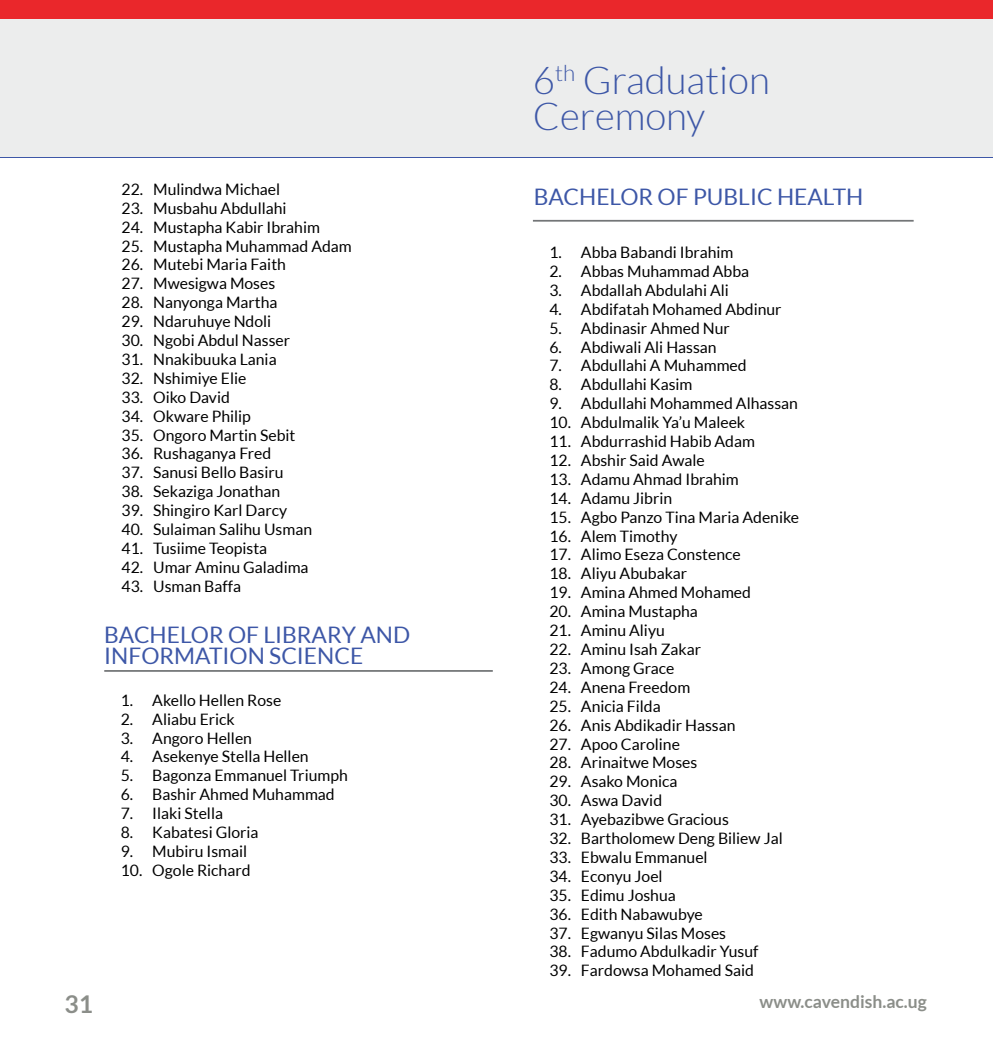
<style>
.page{position:relative;width:993px;height:1042px;background:#fff}
.page>*{position:absolute;margin:0;border:0;box-sizing:border-box;transform-origin:0 0}
.t1{font:300 38.5px/35.7px "Lato";color:#3d57a7}
.t2{font:700 24.5px "Lato";color:#8b8e89}
.t3{font:22.75px/21px "Lato";color:#3d57a7}
.t4{font:700 17.5px "Lato";color:#8b8e89}
.t5{font:15.75px "Lato";color:#000}
</style>
<div class="page">
<div style="left:0;top:19px;width:992px;height:138px;background:#eceded"></div>
<div style="left:0;top:0;width:992px;height:19px;background:#ea272b"></div>
<hr style="left:104px;top:670px;width:388px;height:2px;background:#737577">
<hr style="left:532px;top:220px;width:381px;height:2px;background:#737577">
<p class="t5" style="left:122px;top:180px;width:160px">22. Mulindwa Michael</p>
<p class="t5" style="left:122px;top:199px;width:166px">23. Musbahu Abdullahi</p>
<p class="t5" style="left:122px;top:218px;width:200px">24. Mustapha Kabir Ibrahim</p>
<p class="t5" style="left:122px;top:237px;width:232px">25. Mustapha Muhammad Adam</p>
<p class="t5" style="left:122px;top:256px;width:166px">26. Mutebi Maria Faith</p>
<p class="t5" style="left:122px;top:275px;width:155px">27. Mwesigwa Moses</p>
<p class="t5" style="left:122px;top:294px;width:157px">28. Nanyonga Martha</p>
<p class="t5" style="left:122px;top:313px;width:151px">29. Ndaruhuye Ndoli</p>
<p class="t5" style="left:122px;top:332px;width:170px">30. Ngobi Abdul Nasser</p>
<p class="t5" style="left:122px;top:350px;width:156px">31. Nnakibuuka Lania</p>
<p class="t5" style="left:122px;top:369px;width:126px">32. Nshimiye Elie</p>
<p class="t5" style="left:122px;top:388px;width:110px">33. Oiko David</p>
<p class="t5" style="left:122px;top:407px;width:131px">34. Okware Philip</p>
<p class="t5" style="left:122px;top:426px;width:175px">35. Ongoro Martin Sebit</p>
<p class="t5" style="left:122px;top:445px;width:151px">36. Rushaganya Fred</p>
<p class="t5" style="left:122px;top:464px;width:163px">37. Sanusi Bello Basiru</p>
<p class="t5" style="left:122px;top:483px;width:160px">38. Sekaziga Jonathan</p>
<p class="t5" style="left:122px;top:502px;width:167px">39. Shingiro Karl Darcy</p>
<p class="t5" style="left:122px;top:521px;width:192px">40. Sulaiman Salihu Usman</p>
<p class="t5" style="left:122px;top:539px;width:147px">41. Tusiime Teopista</p>
<p class="t5" style="left:122px;top:558px;width:188px">42. Umar Aminu Galadima</p>
<p class="t5" style="left:122px;top:577px;width:121px">43. Usman Baffa</p>
<h3 class="t3" style="left:104px;top:624px;width:307px">BACHELOR OF LIBRARY AND<br>INFORMATION SCIENCE</h3>
<p class="t5" style="left:121px;top:691px;width:162px">1. Akello Hellen Rose</p>
<p class="t5" style="left:121px;top:710px;width:115px">2. Aliabu Erick</p>
<p class="t5" style="left:121px;top:729px;width:133px">3. Angoro Hellen</p>
<p class="t5" style="left:121px;top:748px;width:189px">4. Asekenye Stella Hellen</p>
<p class="t5" style="left:121px;top:767px;width:228px">5. Bagonza Emmanuel Triumph</p>
<p class="t5" style="left:121px;top:786px;width:215px">6. Bashir Ahmed Muhammad</p>
<p class="t5" style="left:121px;top:805px;width:104px">7. Ilaki Stella</p>
<p class="t5" style="left:121px;top:823px;width:139px">8. Kabatesi Gloria</p>
<p class="t5" style="left:121px;top:842px;width:128px">9. Mubiru Ismail</p>
<p class="t5" style="left:121px;top:861px;width:131px">10. Ogole Richard</p>
<h1 class="t1" style="left:532px;top:62px;width:238px">6<sup>th</sup> Graduation<br>Ceremony</h1>
<h3 class="t3" style="left:533px;top:186px;width:331px">BACHELOR OF PUBLIC HEALTH</h3>
<p class="t5" style="left:549px;top:243px;width:185px">1. Abba Babandi Ibrahim</p>
<p class="t5" style="left:549px;top:262px;width:201px">2. Abbas Muhammad Abba</p>
<p class="t5" style="left:549px;top:281px;width:181px">3. Abdallah Abdulahi Ali</p>
<p class="t5" style="left:549px;top:300px;width:234px">4. Abdifatah Mohamed Abdinur</p>
<p class="t5" style="left:549px;top:319px;width:182px">5. Abdinasir Ahmed Nur</p>
<p class="t5" style="left:549px;top:338px;width:169px">6. Abdiwali Ali Hassan</p>
<p class="t5" style="left:549px;top:357px;width:199px">7. Abdullahi A Muhammed</p>
<p class="t5" style="left:549px;top:376px;width:144px">8. Abdullahi Kasim</p>
<p class="t5" style="left:549px;top:395px;width:250px">9. Abdullahi Mohammed Alhassan</p>
<p class="t5" style="left:549px;top:414px;width:197px">10. Abdulmalik Ya’u Maleek</p>
<p class="t5" style="left:549px;top:432px;width:207px">11. Abdurrashid Habib Adam</p>
<p class="t5" style="left:549px;top:451px;width:157px">12. Abshir Said Awale</p>
<p class="t5" style="left:549px;top:470px;width:191px">13. Adamu Ahmad Ibrahim</p>
<p class="t5" style="left:549px;top:489px;width:124px">14. Adamu Jibrin</p>
<p class="t5" style="left:549px;top:508px;width:251px">15. Agbo Panzo Tina Maria Adenike</p>
<p class="t5" style="left:549px;top:527px;width:129px">16. Alem Timothy</p>
<p class="t5" style="left:549px;top:546px;width:193px">17. Alimo Eseza Constence</p>
<p class="t5" style="left:549px;top:565px;width:139px">18. Aliyu Abubakar</p>
<p class="t5" style="left:549px;top:584px;width:203px">19. Amina Ahmed Mohamed</p>
<p class="t5" style="left:549px;top:603px;width:150px">20. Amina Mustapha</p>
<p class="t5" style="left:549px;top:621px;width:117px">21. Aminu Aliyu</p>
<p class="t5" style="left:549px;top:640px;width:153px">22. Aminu Isah Zakar</p>
<p class="t5" style="left:549px;top:659px;width:126px">23. Among Grace</p>
<p class="t5" style="left:549px;top:678px;width:142px">24. Anena Freedom</p>
<p class="t5" style="left:549px;top:697px;width:113px">25. Anicia Filda</p>
<p class="t5" style="left:549px;top:716px;width:187px">26. Anis Abdikadir Hassan</p>
<p class="t5" style="left:549px;top:735px;width:132px">27. Apoo Caroline</p>
<p class="t5" style="left:549px;top:754px;width:149px">28. Arinaitwe Moses</p>
<p class="t5" style="left:549px;top:773px;width:129px">29. Asako Monica</p>
<p class="t5" style="left:549px;top:792px;width:114px">30. Aswa David</p>
<p class="t5" style="left:549px;top:810px;width:181px">31. Ayebazibwe Gracious</p>
<p class="t5" style="left:549px;top:829px;width:235px">32. Bartholomew Deng Biliew Jal</p>
<p class="t5" style="left:549px;top:848px;width:160px">33. Ebwalu Emmanuel</p>
<p class="t5" style="left:549px;top:867px;width:115px">34. Econyu Joel</p>
<p class="t5" style="left:549px;top:886px;width:128px">35. Edimu Joshua</p>
<p class="t5" style="left:549px;top:905px;width:155px">36. Edith Nabawubye</p>
<p class="t5" style="left:549px;top:924px;width:178px">37. Egwanyu Silas Moses</p>
<p class="t5" style="left:549px;top:943px;width:210px">38. Fadumo Abdulkadir Yusuf</p>
<p class="t5" style="left:549px;top:962px;width:206px">39. Fardowsa Mohamed Said</p>
<h2 class="t2" style="left:64px;top:990px;width:30px">31</h2>
<p class="t4" style="left:759px;top:991px;width:169px">www.cavendish.ac.ug</p>
</div>
